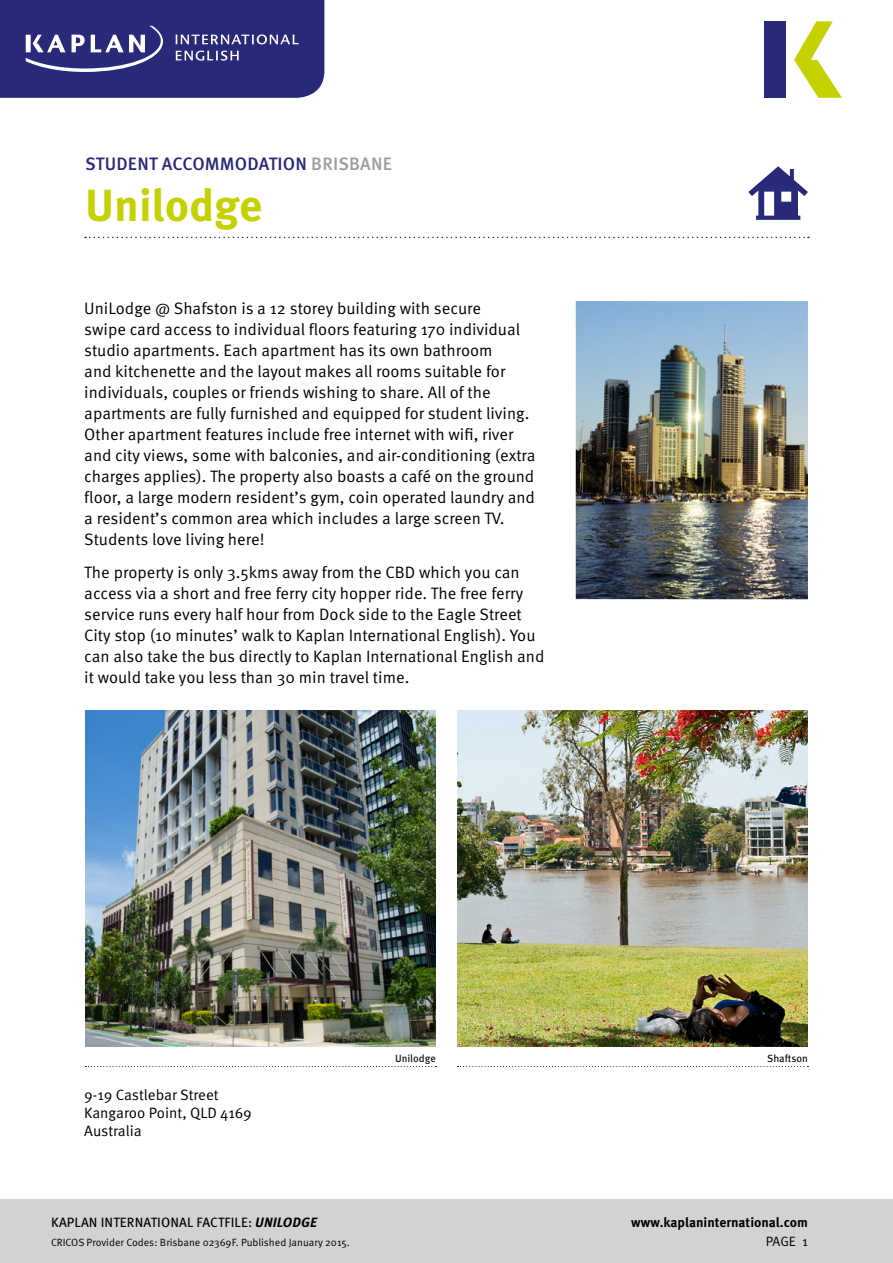
<style>
.page{position:relative;width:893px;height:1263px;background:#fff}
.page>*{position:absolute;margin:0;border:0;box-sizing:border-box;transform-origin:0 0}
.t1{font:700 45px "Meta Pro";color:#c3d200}
.t2{font:500 18px "Meta Pro";letter-spacing:.01em;color:#292979}
.t3{font:16.5px/21px "Meta Pro Norm";color:#000}
.t4{font:15px/18px "Meta Pro Norm";color:#000}
.t5{font:13.5px "Meta Pro";letter-spacing:.01em;color:#000}
.t6{font:700 13.5px "Meta Pro";color:#000}
.t7{font:13.5px "Meta Pro Norm";color:#000}
.t8{font:10.5px "Meta Pro Norm";color:#000}
.t9{font:10.5px "Meta Pro";color:#000}
.s1{color:#9d9d9c}
.s2{font-weight:700;font-style:italic}
</style>
<div class="page">
<div style="left:0;top:1200px;width:893px;height:63px;background:#d2d2d2"></div>
<svg style="left:764px;top:21px;width:78px;height:77px"></svg>
<svg style="left:0;top:0;width:324px;height:98px;background:#373782"></svg>
<svg style="left:86px;top:1066px;width:350px;height:1px"></svg>
<img style="left:85px;top:711px;width:351px;height:335px">
<svg style="left:85px;top:237px;width:724px;height:1px"></svg>
<svg style="left:748px;top:166px;width:60px;height:54px"></svg>
<img style="left:576px;top:301px;width:232px;height:298px">
<svg style="left:458px;top:1066px;width:350px;height:1px"></svg>
<img style="left:457px;top:711px;width:351px;height:335px">
<p class="t2" style="left:85px;top:150px;width:308px">STUDENT ACCOMMODATION <span class="s1">BRISBANE</span></p>
<h1 class="t1" style="left:85px;top:170px;width:179px">Unilodge</h1>
<p class="t3" style="left:84px;top:296px;width:453px">UniLodge @ Shafston is a 12 storey building with secure<br>swipe card access to individual floors featuring 170 individual studio apartments. Each apartment has its own bathroom<br>and kitchenette and the layout makes all rooms suitable for individuals, couples or friends wishing to share. All of the apartments are fully furnished and equipped for student living.<br>Other apartment features include free internet with wifi, river and city views, some with balconies, and air-conditioning (extra charges applies). The property also boasts a café on the ground floor, a large modern resident’s gym, coin operated laundry and a resident’s common area which includes a large screen TV.<br>Students love living here!</p>
<p class="t3" style="left:84px;top:561px;width:462px">The property is only 3.5kms away from the CBD which you can access via a short and free ferry city hopper ride. The free ferry service runs every half hour from Dock side to the Eagle Street City stop (10 minutes’ walk to Kaplan International English). You can also take the bus directly to Kaplan International English and it would take you less than 30 min travel time.</p>
<p class="t4" style="left:84px;top:1085px;width:169px">9-19 Castlebar Street<br>Kangaroo Point, QLD 4169<br>Australia</p>
<p class="t5" style="left:51px;top:1212px;width:267px">KAPLAN INTERNATIONAL FACTFILE: <span class="s2">UNILODGE</span></p>
<p class="t8" style="left:51px;top:1234px;width:300px">CRICOS Provider Codes: Brisbane 02369F. Published January 2015.</p>
<p class="t9" style="left:395px;top:1050px;width:42px">Unilodge</p>
<p class="t9" style="left:767px;top:1050px;width:42px">Shaftson</p>
<p class="t6" style="left:631px;top:1212px;width:178px">www.kaplaninternational.com</p>
<p class="t7" style="left:766px;top:1231px;width:44px">PAGE 1</p>
</div>
